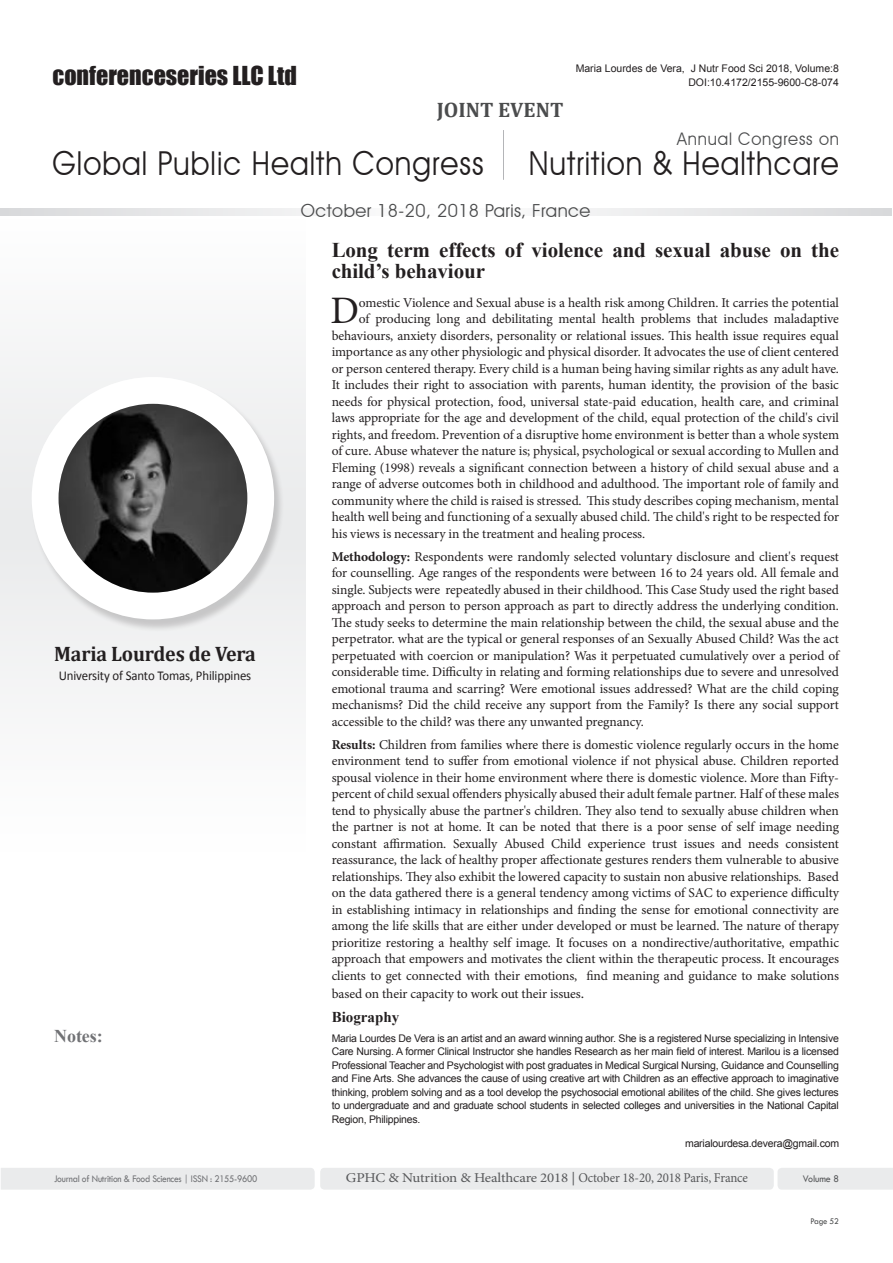
<style>
.page{position:relative;width:893px;height:1263px;background:#fff}
.page>*{position:absolute;margin:0;border:0;box-sizing:border-box;transform-origin:0 0}
.Abstract{font:38.85px "Minion Pro";color:#231f20}
.t1{font:33px "Avant Garde IT Cby BT";letter-spacing:.035em;color:#231f20;scale:.9 1}
.t2{font:24px "Impact";color:#231f20}
.t3{font:700 21px/21px "Times New Roman";letter-spacing:-.005em;color:#231f20}
.t4{font:700 21px "Cambria";letter-spacing:-.01em;color:#231f20;scale:.95 1}
.t5{font:700 21px "Cambria";color:#4b4c4d}
.t6{font:18px "Avant Garde IT Cby BT";letter-spacing:.025em;color:#4b4c4d}
.t7{font:700 18px "Times New Roman";color:#717275}
.t8{font:17.25px "Avant Garde IT Cby BT";letter-spacing:.05em;color:#4b4c4d;scale:.95 1}
.Bio_Heading{font:700 15px "Times New Roman";color:#231f20}
.Abstract-2{font:13.5px/16.5px "Minion Pro";letter-spacing:-.005em;color:#231f20;text-align:justify}
.t9{font:13.5px "Minion Pro";letter-spacing:-.01em;color:#57585a;scale:1.1 1}
.t10{font:13.5px "Calibri";letter-spacing:-.01em;color:#231f20;scale:.95 1}
.Biography{font:10.5px/13.5px "Arial";letter-spacing:-.02em;color:#231f20;text-align:justify}
.Biography-2{font:10.5px "Arial";color:#231f20}
.t11{font:10.5px "Tw Cen";letter-spacing:-.025em;color:#717275;scale:.9 1}
.t12{font:10.5px "Tw Cen";letter-spacing:-.01em;color:#57585a;scale:.95 1}
.t13{font:9px "Tw Cen";letter-spacing:-.02em;color:#4b4c4d;scale:.95 1}
.s1{font-weight:700}
.s2{font-size:15px}
</style>
<div class="page">
<svg style="left:0;top:208px;width:891px;height:8px"></svg>
<div style="left:1px;top:1168px;width:314px;height:21px;background:#eaebec"></div>
<div style="left:778px;top:1168px;width:115px;height:21px;background:#eaebec"></div>
<div style="left:320px;top:1168px;width:454px;height:21px;background:#eaebec;border-radius:4px"></div>
<div style="left:0;top:535px;width:306px;height:316px;background:#f7f7f8"></div>
<div style="left:0;top:219px;width:306px;height:316px;background:#f7f8f8"></div>
<hr style="left:503px;top:130px;width:1px;height:50px;background:#b4b5b8">
<div style="left:31px;top:379px;width:253px;height:253px;background:#231f20;opacity:.2"></div>
<div style="left:32px;top:377px;width:242px;height:242px;background:#fff;border-radius:50%"></div>
<img style="left:59px;top:404px;width:188px;height:189px;border-radius:94px">
<h3 class="t2" style="left:52px;top:56px;width:246px">conferenceseries LLC Ltd</h3>
<p class="Biography-2" style="left:576px;top:61px;width:265px">Maria Lourdes de Vera, J Nutr Food Sci 2018, Volume:8</p>
<p class="Biography-2" style="left:688px;top:76px;width:152px">DOI:10.4172/2155-9600-C8-074</p>
<h3 class="t5" style="left:437px;top:95px;width:128px">JOINT EVENT</h3>
<h2 class="t1" style="left:52px;top:143px;width:481px">Global Public Health Congress</h2>
<p class="t8" style="left:677px;top:129px;width:172px">Annual Congress on</p>
<h2 class="t1" style="left:529px;top:143px;width:346px">Nutrition &amp; Healthcare</h2>
<p class="t4" style="left:54px;top:639px;width:214px">Maria Lourdes de Vera</p>
<p class="t10" style="left:59px;top:667px;width:204px">University of Santo Tomas, Philippines</p>
<h3 class="t7" style="left:54px;top:1024px;width:50px">Notes:</h3>
<h3 class="t6" style="left:301px;top:199px;width:291px">October 18-20, 2018 Paris, France</h3>
<p class="t3" style="left:332px;top:238px;width:509px">Long term effects of violence and sexual abuse on the child’s behaviour</p>
<p class="Abstract" style="left:330px;top:285px;width:30px">D</p>
<p class="Abstract-2" style="left:359px;top:294px;width:482px">omestic Violence and Sexual abuse is a health risk among Children. It carries the potential</p>
<p class="Abstract-2" style="left:359px;top:311px;width:482px">of producing long and debilitating mental health problems that includes maladaptive</p>
<p class="Abstract-2" style="left:332px;top:327px;width:509px">behaviours, anxiety disorders, personality or relational issues. This health issue requires equal</p>
<p class="Abstract-2" style="left:332px;top:344px;width:509px">importance as any other physiologic and physical disorder. It advocates the use of client centered</p>
<p class="Abstract-2" style="left:332px;top:360px;width:509px">or person centered therapy. Every child is a human being having similar rights as any adult have.</p>
<p class="Abstract-2" style="left:332px;top:377px;width:509px">It includes their right to association with parents, human identity, the provision of the basic</p>
<p class="Abstract-2" style="left:332px;top:393px;width:509px">needs for physical protection, food, universal state-paid education, health care, and criminal</p>
<p class="Abstract-2" style="left:332px;top:410px;width:509px">laws appropriate for the age and development of the child, equal protection of the child's civil</p>
<p class="Abstract-2" style="left:332px;top:426px;width:509px">rights, and freedom. Prevention of a disruptive home environment is better than a whole system</p>
<p class="Abstract-2" style="left:332px;top:443px;width:509px">of cure. Abuse whatever the nature is; physical, psychological or sexual according to Mullen and</p>
<p class="Abstract-2" style="left:332px;top:459px;width:509px">Fleming (1998) reveals a significant connection between a history of child sexual abuse and a</p>
<p class="Abstract-2" style="left:332px;top:476px;width:509px">range of adverse outcomes both in childhood and adulthood. The important role of family and</p>
<p class="Abstract-2" style="left:332px;top:492px;width:509px">community where the child is raised is stressed. This study describes coping mechanism, mental</p>
<p class="Abstract-2" style="left:332px;top:509px;width:509px">health well being and functioning of a sexually abused child. The child's right to be respected for</p>
<p class="Abstract-2" style="left:332px;top:525px;width:315px">his views is necessary in the treatment and healing process.</p>
<p class="Abstract-2" style="left:332px;top:548px;width:509px"><span class="s1">Methodology:</span> Respondents were randomly selected voluntary disclosure and client's request for counselling. Age ranges of the respondents were between 16 to 24 years old. All female and single. Subjects were repeatedly abused in their childhood. This Case Study used the right based approach and person to person approach as part to directly address the underlying condition.<br>The study seeks to determine the main relationship between the child, the sexual abuse and the perpetrator. what are the typical or general responses of an Sexually Abused Child? Was the act perpetuated with coercion or manipulation? Was it perpetuated cumulatively over a period of considerable time. Difficulty in relating and forming relationships due to severe and unresolved emotional trauma and scarring? Were emotional issues addressed? What are the child coping mechanisms? Did the child receive any support from the Family? Is there any social support accessible to the child? was there any unwanted pregnancy.</p>
<p class="Abstract-2" style="left:332px;top:736px;width:509px"><span class="s1">Results:</span> Children from families where there is domestic violence regularly occurs in the home environment tend to suffer from emotional violence if not physical abuse. Children reported spousal violence in their home environment where there is domestic violence. More than Fifty&shy;percent of child sexual offenders physically abused their adult female partner. Half of these males tend to physically abuse the partner's children. They also tend to sexually abuse children when the partner is not at home. It can be noted that there is a poor sense of self image needing constant affirmation. Sexually Abused Child experience trust issues and needs consistent reassurance, the lack of healthy proper affectionate gestures renders them vulnerable to abusive relationships. They also exhibit the lowered capacity to sustain non abusive relationships. Based on the data gathered there is a general tendency among victims of SAC to experience difficulty in establishing intimacy in relationships and finding the sense for emotional connectivity are among the life skills that are either under developed or must be learned. The nature of therapy prioritize restoring a healthy self image. It focuses on a nondirective/authoritative, empathic approach that empowers and motivates the client within the therapeutic process. It encourages clients to get connected with their emotions, find meaning and guidance to make solutions</p>
<p class="Abstract-2" style="left:332px;top:985px;width:254px">based on their capacity to work out their issues<span class="s2">.</span></p>
<p class="Bio_Heading" style="left:332px;top:1007px;width:69px">Biography</p>
<p class="Biography" style="left:332px;top:1031px;width:509px">Maria Lourdes De Vera is an artist and an award winning author. She is a registered Nurse specializing in Intensive Care Nursing. A former Clinical Instructor she handles Research as her main field of interest. Marilou is a licensed Professional Teacher and Psychologist with post graduates in Medical Surgical Nursing, Guidance and Counselling and Fine Arts. She advances the cause of using creative art with Children as an effective approach to imaginative thinking, problem solving and as a tool develop the psychosocial emotional abilites of the child. She gives lectures to undergraduate and and graduate school students in selected colleges and universities in the National Capital Region, Philippines.</p>
<p class="Biography" style="left:685px;top:1137px;width:155px">marialourdesa.devera@gmail.com</p>
<p class="t11" style="left:54px;top:1173px;width:227px">Journal of Nutrition &amp; Food Sciences | ISSN : 2155-9600</p>
<p class="t9" style="left:346px;top:1169px;width:367px">GPHC &amp; Nutrition &amp; Healthcare 2018 | October 18-20, 2018 Paris, France</p>
<p class="t12" style="left:803px;top:1173px;width:40px">Volume 8</p>
<p class="t13" style="left:810px;top:1215px;width:32px">Page 52</p>
</div>
